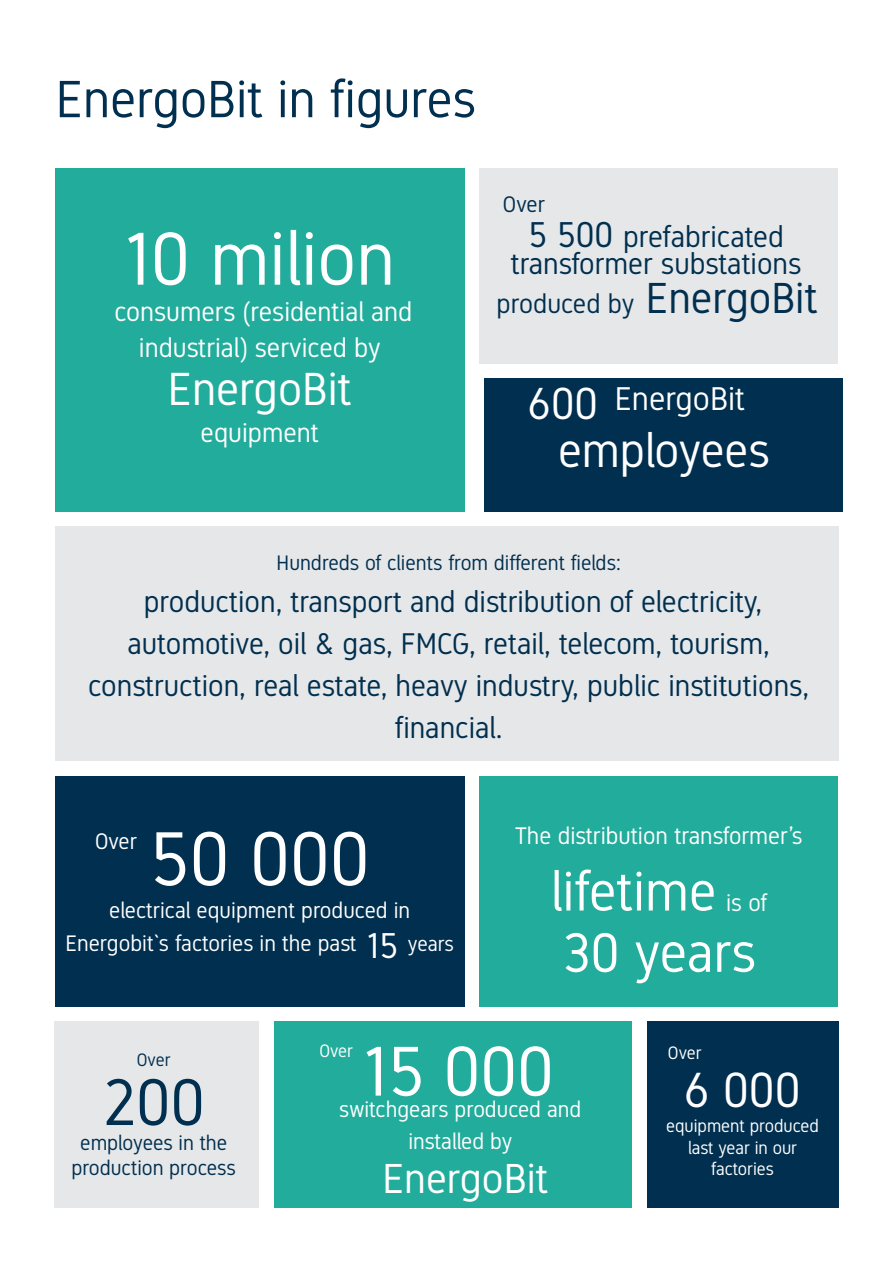
<style>
.page{position:relative;width:893px;height:1263px;background:#fff}
.page>*{position:absolute;margin:0;border:0;box-sizing:border-box;transform-origin:0 0}
.t1{font:76.5px "Gidole";color:#fff}
.t2{font:75px "Gidole";color:#fff}
.t3{font:70.5px "Gidole";color:#fff}
.t4{font:66px "Gidole";color:#002f4f}
.t5{font:55.5px "Gidole";color:#fff}
.t6{font:52.5px "Gidole";color:#002f4f}
.t7{font:49.5px "Gidole";color:#fff}
.t8{font:48px "Gidole";color:#fff}
.t9{font:46.5px "Gidole";color:#fff}
.t10{font:42px "Gidole";color:#fff}
.t11{font:36px "Gidole";color:#fff}
.t12{font:33px "Gidole";color:#fff}
.t13{font:30px/42px "Gidole";color:#002f4f;text-align:center}
.t14{font:27px/36px "Gidole";color:#fff;text-align:center}
.t15{font:27px "Gidole";color:#002f4f}
.t16{font:24px "Gidole";color:#fff}
.t17{font:22.5px/33px "Gidole";color:#fff}
.t18{font:22.5px "Gidole";color:#002f4f}
.t19{font:21px/25.2px "Gidole";color:#002f4f;text-align:center}
.t20{font:21px "Gidole";color:#fff}
.t21{font:18px/21.6px "Gidole";color:#fff;text-align:center}
.t22{font:18px "Gidole";color:#002f4f}
.s1{font-size:36px}
.s2{font-size:43.5px}
.s3{font-size:45px}
</style>
<div class="page">
<div style="left:55px;top:168px;width:410px;height:344px;background:#22ac9b"></div>
<div style="left:480px;top:168px;width:358px;height:195px;background:#e6e7e8"></div>
<div style="left:485px;top:378px;width:358px;height:134px;background:#002f4f"></div>
<div style="left:55px;top:526px;width:783px;height:235px;background:#e6e7e8"></div>
<div style="left:55px;top:776px;width:410px;height:231px;background:#002f4f"></div>
<div style="left:480px;top:776px;width:358px;height:231px;background:#22ac9b"></div>
<div style="left:55px;top:1022px;width:204px;height:186px;background:#e6e7e8"></div>
<div style="left:274px;top:1022px;width:358px;height:186px;background:#22ac9b"></div>
<div style="left:647px;top:1022px;width:191px;height:186px;background:#002f4f"></div>
<h3 class="t6" style="left:56px;top:68px;width:422px">EnergoBit in figures</h3>
<h2 class="t2" style="left:124px;top:215px;width:272px">10 milion</h2>
<p class="t14" style="left:114px;top:293px;width:299px">consumers (residential and industrial) serviced by</p>
<h3 class="t9" style="left:168px;top:361px;width:185px">EnergoBit</h3>
<p class="t14" style="left:201px;top:415px;width:120px">equipment</p>
<p class="t18" style="left:503px;top:191px;width:43px">Over</p>
<p class="t13" style="left:511px;top:223px;width:292px;line-height:27px"><span class="s1">5 500</span> prefabricated transformer substations</p>
<p class="t15" style="left:497px;top:288px;width:323px">produced by <span class="s2">EnergoBit</span></p>
<p class="t12" style="left:528px;top:379px;width:219px"><span class="s3">600</span> EnergoBit</p>
<h3 class="t8" style="left:558px;top:422px;width:213px">employees</h3>
<p class="t19" style="left:277px;top:550px;width:346px">Hundreds of clients from different fields:</p>
<p class="t13" style="left:88px;top:580px;width:723px">production, transport and distribution of electricity, automotive, oil &amp; gas, FMCG, retail, telecom, tourism, construction, real estate, heavy industry, public institutions, financial.</p>
<h1 class="t1" style="left:150px;top:814px;width:221px">50 000</h1>
<p class="t17" style="left:65px;top:894px;width:346px;text-indent:44px">electrical equipment produced in<br>Energobit`s factories in the past</p>
<p class="t17" style="left:95px;top:824px;width:43px">Over</p>
<p class="t11" style="left:367px;top:924px;width:33px">15</p>
<p class="t20" style="left:408px;top:932px;width:48px">years</p>
<p class="t16" style="left:515px;top:821px;width:289px">The distribution transformer’s</p>
<h3 class="t5" style="left:551px;top:859px;width:167px">lifetime</h3>
<p class="t16" style="left:726px;top:888px;width:43px">is of</p>
<h3 class="t5" style="left:562px;top:920px;width:196px">30 years</h3>
<p class="t22" style="left:137px;top:1049px;width:35px">Over</p>
<h3 class="t4" style="left:103px;top:1063px;width:104px">200</h3>
<p class="t19" style="left:71px;top:1130px;width:166px">employees in the production process</p>
<p class="t21" style="left:319px;top:1040px;width:35px">Over</p>
<h3 class="t3" style="left:363px;top:1030px;width:192px">15 000</h3>
<p class="t17" style="left:339px;top:1094px;width:244px;line-height:31.5px;text-align:center">switchgears produced and installed by</p>
<h3 class="t10" style="left:383px;top:1154px;width:167px">EnergoBit</h3>
<p class="t21" style="left:668px;top:1042px;width:35px">Over</p>
<h3 class="t7" style="left:684px;top:1060px;width:118px">6 000</h3>
<p class="t21" style="left:666px;top:1115px;width:154px">equipment produced last year in our factories</p>
</div>
